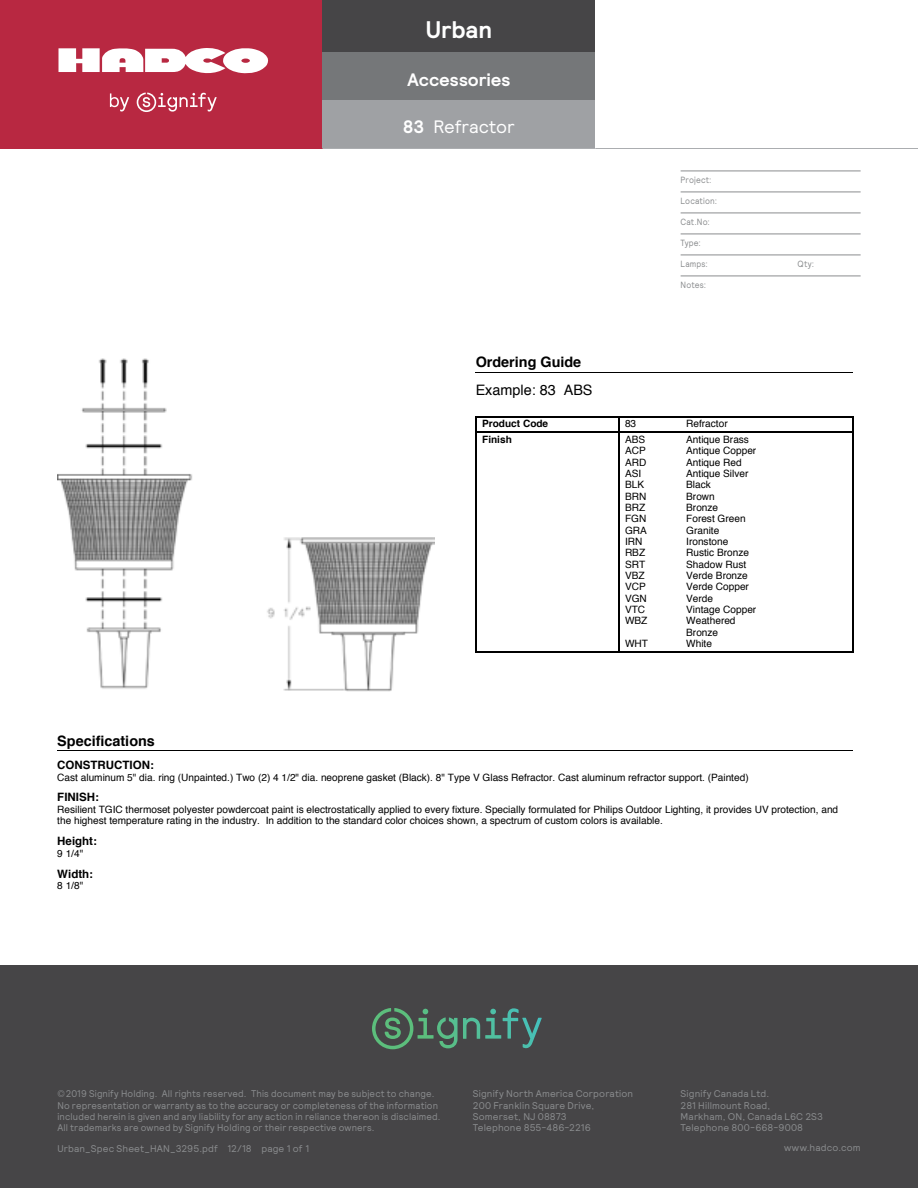
<style>
.page{position:relative;width:918px;height:1188px;background:#fff}
.page>*{position:absolute;margin:0;border:0;box-sizing:border-box;transform-origin:0 0}
.t1{font:700 24px "Relative";color:#fff}
.t2{font:700 18px "Relative";color:#fff}
.t3{font:18px "Relative";letter-spacing:-.005em;color:#fff}
.t4{font:700 14.4px "Helvetica";color:#000}
.t5{font:14.4px "Helvetica";color:#000}
.t6{font:700 11.55px "Helvetica";color:#000}
.t7{font:10.05px/11.4px "Helvetica";color:#000}
.t8{font:700 10.05px "Helvetica";color:#000}
.t9{font:9.75px/11.2px "Relative";letter-spacing:.015em;color:#8a8c8e;scale:.96 1}
.t10{font:9.75px/11.2px "Relative";letter-spacing:.015em;color:#8a8c8e}
.t11{font:9px "Relative";letter-spacing:.02em;color:#8a8c8e;scale:.9 1}
.s1{font-weight:700}
</style>
<div class="page">
<div style="left:0;top:0;width:322px;height:148px;background:#b82841"></div>
<div style="left:322px;top:0;width:274px;height:52px;background:#464547"></div>
<div style="left:322px;top:52px;width:274px;height:48px;background:#757779"></div>
<div style="left:322px;top:100px;width:274px;height:48px;background:#9fa1a4"></div>
<hr style="left:0;top:148px;width:322px;height:1px;background:#b82841">
<hr style="left:322px;top:148px;width:274px;height:1px;background:#abadb0">
<hr style="left:596px;top:148px;width:322px;height:1px;background:#abadb0">
<svg style="left:110px;top:93px;width:107px;height:19px"></svg>
<svg style="left:59px;top:48px;width:209px;height:26px"></svg>
<hr style="left:681px;top:171px;width:180px;height:1px;background:#8a8c8e">
<hr style="left:681px;top:192px;width:180px;height:1px;background:#8a8c8e">
<hr style="left:681px;top:213px;width:180px;height:1px;background:#8a8c8e">
<hr style="left:681px;top:234px;width:180px;height:1px;background:#8a8c8e">
<hr style="left:681px;top:255px;width:180px;height:1px;background:#8a8c8e">
<hr style="left:681px;top:276px;width:180px;height:1px;background:#8a8c8e">
<img style="left:57px;top:358px;width:378px;height:334px">
<hr style="left:476px;top:372px;width:377px;height:1px;background:#000">
<hr style="left:476px;top:416px;width:143px;height:1px;background:#000">
<svg style="left:475px;top:416px;width:1px;height:16px"></svg>
<hr style="left:619px;top:416px;width:234px;height:1px;background:#000">
<svg style="left:618px;top:417px;width:1px;height:15px"></svg>
<svg style="left:853px;top:416px;width:1px;height:16px"></svg>
<hr style="left:476px;top:432px;width:143px;height:1px;background:#000">
<hr style="left:475px;top:432px;width:1px;height:221px;background:#000">
<hr style="left:476px;top:651px;width:143px;height:2px;background:#000">
<hr style="left:619px;top:432px;width:234px;height:1px;background:#000">
<hr style="left:618px;top:432px;width:1px;height:221px;background:#000">
<hr style="left:853px;top:432px;width:1px;height:221px;background:#000">
<hr style="left:619px;top:651px;width:234px;height:2px;background:#000">
<hr style="left:57px;top:751px;width:796px;height:1px;background:#000">
<div style="left:0;top:965px;width:918px;height:223px;background:#464547"></div>
<svg style="left:372px;top:1008px;width:167px;height:41px"></svg>
<h1 class="t1" style="left:426px;top:14px;width:68px">Urban</h1>
<h2 class="t2" style="left:408px;top:67px;width:104px">Accessories</h2>
<h2 class="t3" style="left:403px;top:115px;width:114px"><span class="s1">83</span> Refractor</h2>
<p class="t11" style="left:681px;top:174px;width:36px">Project:</p>
<p class="t11" style="left:681px;top:195px;width:42px">Location:</p>
<p class="t11" style="left:681px;top:216px;width:34px">Cat.No:</p>
<p class="t11" style="left:681px;top:237px;width:24px">Type:</p>
<p class="t11" style="left:681px;top:258px;width:32px">Lamps:</p>
<p class="t11" style="left:798px;top:258px;width:20px">Qty:</p>
<p class="t11" style="left:681px;top:279px;width:30px">Notes:</p>
<h3 class="t4" style="left:476px;top:351px;width:107px">Ordering Guide</h3>
<h3 class="t5" style="left:476px;top:378px;width:118px">Example: 83 ABS</h3>
<p class="t8" style="left:482px;top:416px;width:68px">Product Code</p>
<p class="t7" style="left:625px;top:418px;width:13px">83</p>
<p class="t7" style="left:686px;top:418px;width:43px">Refractor</p>
<p class="t8" style="left:482px;top:431px;width:31px">Finish</p>
<p class="t7" style="left:625px;top:434px;width:22px">ABS</p>
<p class="t7" style="left:686px;top:434px;width:64px">Antique Brass</p>
<p class="t7" style="left:625px;top:445px;width:22px">ACP</p>
<p class="t7" style="left:686px;top:445px;width:72px">Antique Copper</p>
<p class="t7" style="left:625px;top:457px;width:23px">ARD</p>
<p class="t7" style="left:686px;top:457px;width:57px">Antique Red</p>
<p class="t7" style="left:625px;top:468px;width:18px">ASI</p>
<p class="t7" style="left:686px;top:468px;width:64px">Antique Silver</p>
<p class="t7" style="left:625px;top:479px;width:21px">BLK</p>
<p class="t7" style="left:686px;top:479px;width:26px">Black</p>
<p class="t7" style="left:625px;top:491px;width:23px">BRN</p>
<p class="t7" style="left:686px;top:491px;width:30px">Brown</p>
<p class="t7" style="left:625px;top:502px;width:22px">BRZ</p>
<p class="t7" style="left:686px;top:502px;width:33px">Bronze</p>
<p class="t7" style="left:625px;top:513px;width:23px">FGN</p>
<p class="t7" style="left:686px;top:513px;width:61px">Forest Green</p>
<p class="t7" style="left:625px;top:525px;width:23px">GRA</p>
<p class="t7" style="left:686px;top:525px;width:35px">Granite</p>
<p class="t7" style="left:625px;top:536px;width:19px">IRN</p>
<p class="t7" style="left:686px;top:536px;width:44px">Ironstone</p>
<p class="t7" style="left:625px;top:547px;width:22px">RBZ</p>
<p class="t7" style="left:686px;top:547px;width:64px">Rustic Bronze</p>
<p class="t7" style="left:625px;top:559px;width:22px">SRT</p>
<p class="t7" style="left:686px;top:559px;width:61px">Shadow Rust</p>
<p class="t7" style="left:625px;top:570px;width:21px">VBZ</p>
<p class="t7" style="left:686px;top:570px;width:63px">Verde Bronze</p>
<p class="t7" style="left:625px;top:581px;width:22px">VCP</p>
<p class="t7" style="left:686px;top:581px;width:64px">Verde Copper</p>
<p class="t7" style="left:625px;top:593px;width:23px">VGN</p>
<p class="t7" style="left:686px;top:593px;width:28px">Verde</p>
<p class="t7" style="left:625px;top:604px;width:22px">VTC</p>
<p class="t7" style="left:686px;top:604px;width:72px">Vintage Copper</p>
<p class="t7" style="left:625px;top:615px;width:24px">WBZ</p>
<p class="t7" style="left:686px;top:615px;width:51px">Weathered<br>Bronze</p>
<p class="t7" style="left:625px;top:638px;width:24px">WHT</p>
<p class="t7" style="left:686px;top:638px;width:27px">White</p>
<h3 class="t4" style="left:57px;top:729px;width:99px">Specifications</h3>
<p class="t6" style="left:57px;top:755px;width:98px">CONSTRUCTION:</p>
<p class="t7" style="left:57px;top:772px;width:693px">Cast aluminum 5" dia. ring (Unpainted.) Two (2) 4 1/2" dia. neoprene gasket (Black). 8" Type V Glass Refractor. Cast aluminum refractor support. (Painted)</p>
<p class="t6" style="left:57px;top:788px;width:43px">FINISH:</p>
<p class="t7" style="left:57px;top:804px;width:782px">Resilient TGIC thermoset polyester powdercoat paint is electrostatically applied to every fixture. Specially formulated for Philips Outdoor Lighting, it provides UV protection, and the highest temperature rating in the industry. In addition to the standard color choices shown, a spectrum of custom colors is available.</p>
<p class="t6" style="left:57px;top:832px;width:41px">Height:</p>
<p class="t7" style="left:57px;top:848px;width:27px">9 1/4"</p>
<p class="t6" style="left:57px;top:864px;width:37px">Width:</p>
<p class="t7" style="left:57px;top:880px;width:27px">8 1/8"</p>
<p class="t9" style="left:57px;top:1088px;width:401px">©2019 Signify Holding. All rights reserved. This document may be subject to change.<br>No representation or warranty as to the accuracy or completeness of the information included herein is given and any liability for any action in reliance thereon is disclaimed.<br>All trademarks are owned by Signify Holding or their respective owners.</p>
<p class="t10" style="left:473px;top:1088px;width:162px">Signify North America Corporation<br>200 Franklin Square Drive,<br>Somerset, NJ 08873<br>Telephone 855-486-2216</p>
<p class="t10" style="left:681px;top:1088px;width:144px">Signify Canada Ltd.<br>281 Hillmount Road,<br>Markham, ON, Canada L6C 2S3<br>Telephone 800-668-9008</p>
<p class="t10" style="left:57px;top:1143px;width:253px">Urban_Spec Sheet_HAN_3295.pdf 12/18 page 1 of 1</p>
<p class="t10" style="left:784px;top:1142px;width:78px">www.hadco.com</p>
</div>
